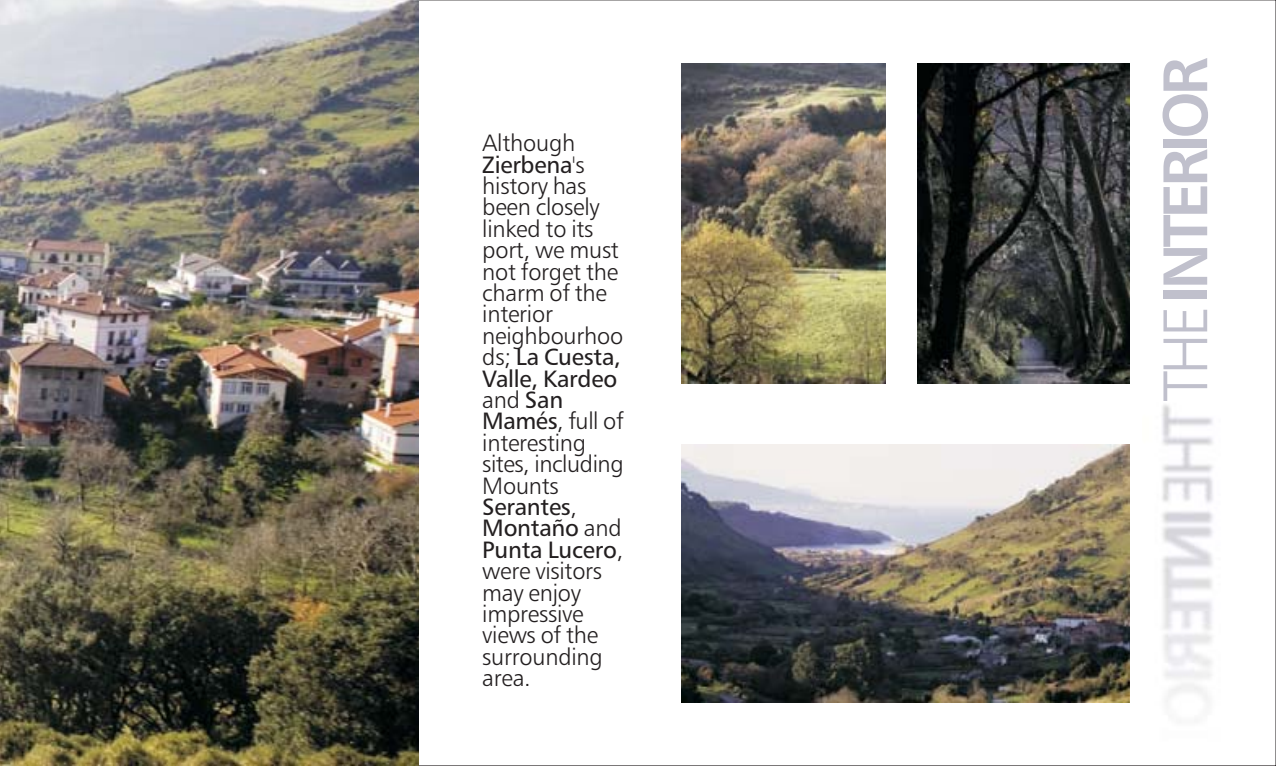
<style>
.page{position:relative;width:1276px;height:766px;background:#fff}
.page>*{position:absolute;margin:0;border:0;box-sizing:border-box;transform-origin:0 0}
.t1{font:63px "Humanist 777 BT Bold B";letter-spacing:-.07em;color:#c0c0cc}
.t2{font:23.62px/21.4px "Humanist 777 BT Light B";letter-spacing:-.01em;color:#231f20}
.t3{font:23.62px/21.4px "Humanist 777 BT Roman B";letter-spacing:-.01em;color:#231f20}
.s1{font-family:"Humanist 777 BT Light B"}
.s2{font-family:"Humanist 777 BT Roman B"}
</style>
<div class="page">
<img style="left:1162px;top:404px;width:51px;height:298px">
<img style="left:917px;top:64px;width:212px;height:319px">
<img style="left:1px;top:0;width:417px;height:765px">
<img style="left:682px;top:444px;width:447px;height:257px">
<img style="left:682px;top:64px;width:203px;height:319px">
<p class="t2" style="left:482px;top:134px;width:94px">Although</p>
<p class="t3" style="left:482px;top:156px;width:104px">Zierbena<span class="s1">'s</span></p>
<p class="t2" style="left:482px;top:177px;width:143px">history has been closely linked to its port, we must not forget the charm of the interior neighbourhoo</p>
<p class="t3" style="left:482px;top:348px;width:140px"><span class="s1">ds;</span> La Cuesta,<br>Valle, Kardeo</p>
<p class="t2" style="left:482px;top:391px;width:143px">and <span class="s2">San<br>Mamés</span>, full of interesting sites, including<br>Mounts</p>
<p class="t3" style="left:482px;top:498px;width:143px">Serantes<span class="s1">,<br></span>Montaño <span class="s1">and<br></span>Punta Lucero<span class="s1">,</span></p>
<p class="t2" style="left:482px;top:562px;width:122px">were visitors may enjoy impressive views of the surrounding area.</p>
<h1 class="t1" style="left:1160px;top:401px;width:346px;rotate:-90deg"><span class="s1">THE</span> INTERIOR</h1>
</div>
